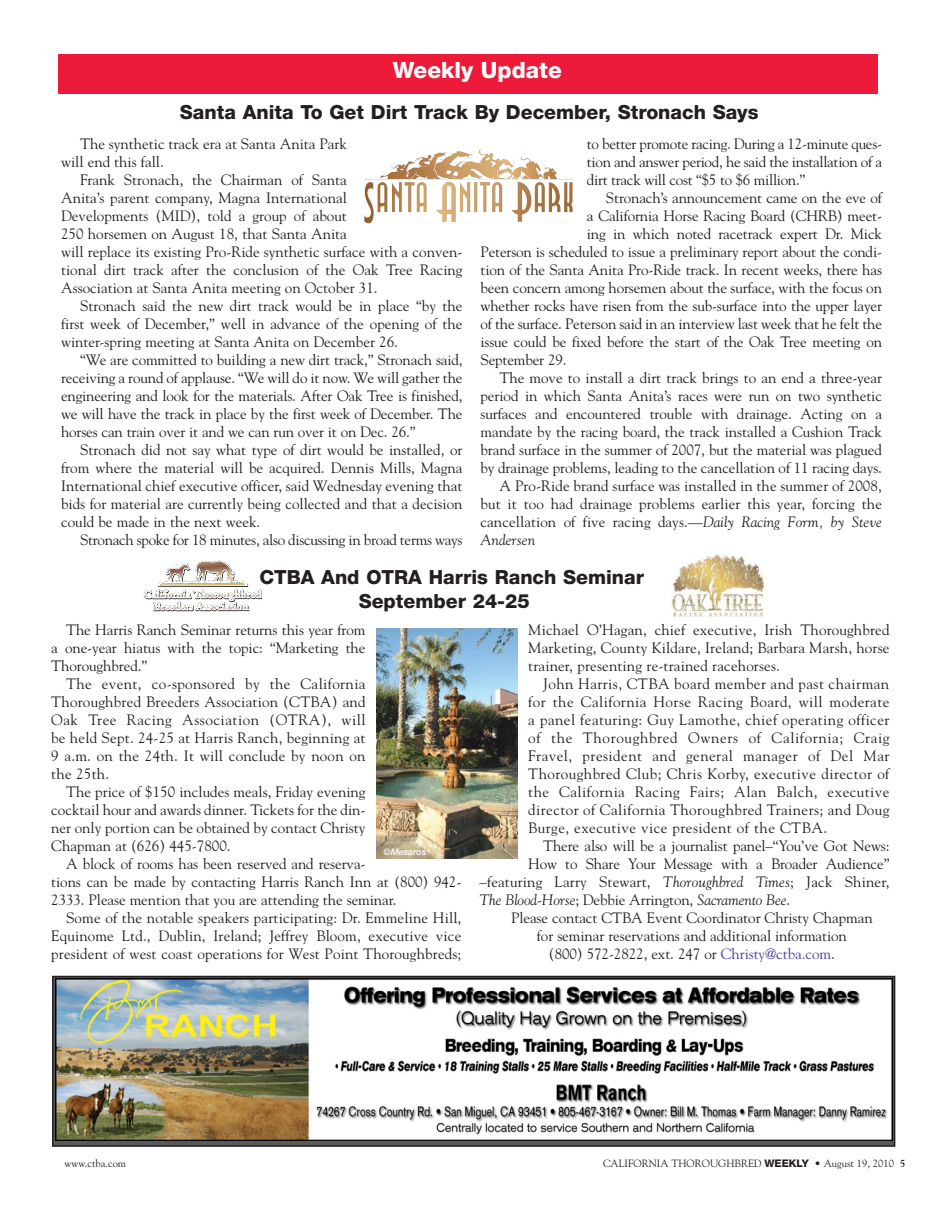
<style>
.page{position:relative;width:945px;height:1215px;background:#fff}
.page>*{position:absolute;margin:0;border:0;box-sizing:border-box;transform-origin:0 0}
.t1{font:800 22.5px "Helvetica Neue";color:#fff}
.t2{font:800 19.5px/23.4px "Helvetica Neue";color:#231f20}
.t3{font:15px/18px "Goudy";letter-spacing:-.005em;color:#231f20;text-align:justify}
.t4{font:italic 15px "Goudy";letter-spacing:-.01em;color:#231f20}
.t5{font:10.5px "Goudy";color:#231f20}
.t6{font:italic 500 9px "Helvetica Neue";color:#fff}
.s1{font-style:italic}
.s2{font-style:normal}
.s3{color:#4e3c98}
.s4{font-family:"Helvetica Neue";font-weight:800}
.s5{font-weight:700}
</style>
<div class="page">
<div style="left:58px;top:54px;width:820px;height:40px;background:#ed1a3a"></div>
<img style="left:376px;top:628px;width:142px;height:231px">
<img style="left:671px;top:553px;width:94px;height:64px">
<svg style="left:144px;top:561px;width:118px;height:51px"></svg>
<svg style="left:55px;top:979px;width:837px;height:165px;background:#424344"></svg>
<img style="left:56px;top:979px;width:836px;height:161px">
<div style="left:52px;top:976px;width:843px;height:171px;border:2px solid #231f20"></div>
<img style="left:380px;top:162px;width:28px;height:17px">
<h1 class="t1" style="left:393px;top:62px;width:171px">Weekly Update</h1>
<h2 class="t2" style="left:180px;top:102px;width:580px">Santa Anita To Get Dirt Track By December, Stronach Says</h2>
<p class="t3" style="left:61px;top:136px;width:287px;text-indent:19px">The synthetic track era at Santa Anita Park will end this fall.</p>
<p class="t3" style="left:61px;top:172px;width:403px;text-align:left;text-indent:19px">Frank Stronach, the Chairman of Santa<br>Anita’s parent company, Magna International<br>Developments (MID), told a group of about<br>250 horsemen on August 18, that Santa Anita<br>will replace its existing Pro-Ride synthetic surface with a conven&shy;tional dirt track after the conclusion of the Oak Tree Racing Association at Santa Anita meeting on October 31.</p>
<p class="t3" style="left:61px;top:298px;width:403px;text-indent:19px">Stronach said the new dirt track would be in place “by the first week of December,” well in advance of the opening of the winter-spring meeting at Santa Anita on December 26.</p>
<p class="t3" style="left:61px;top:352px;width:403px;text-indent:19px">“We are committed to building a new dirt track,” Stronach said, receiving a round of applause. “We will do it now. We will gather the engineering and look for the materials. After Oak Tree is finished, we will have the track in place by the first week of December. The horses can train over it and we can run over it on Dec. 26.”</p>
<p class="t3" style="left:61px;top:442px;width:403px;text-indent:19px">Stronach did not say what type of dirt would be installed, or from where the material will be acquired. Dennis Mills, Magna International chief executive officer, said Wednesday evening that bids for material are currently being collected and that a decision could be made in the next week.</p>
<p class="t3" style="left:80px;top:532px;width:384px">Stronach spoke for 18 minutes, also discussing in broad terms ways</p>
<p class="t3" style="left:587px;top:136px;width:297px">to better promote racing. During a 12-minute ques&shy;tion and answer period, he said the installation of a dirt track will cost “$5 to $6 million.”</p>
<p class="t3" style="left:606px;top:190px;width:278px">Stronach’s announcement came on the eve of</p>
<p class="t3" style="left:587px;top:208px;width:297px">a California Horse Racing Board (CHRB) meet-</p>
<p class="t3" style="left:587px;top:226px;width:297px">ing in which noted racetrack expert Dr. Mick</p>
<p class="t3" style="left:481px;top:244px;width:403px">Peterson is scheduled to issue a preliminary report about the condi-</p>
<p class="t3" style="left:481px;top:262px;width:403px">tion of the Santa Anita Pro-Ride track. In recent weeks, there has</p>
<p class="t3" style="left:481px;top:280px;width:403px">been concern among horsemen about the surface, with the focus on</p>
<p class="t3" style="left:481px;top:298px;width:403px">whether rocks have risen from the sub-surface into the upper layer</p>
<p class="t3" style="left:481px;top:316px;width:403px">of the surface. Peterson said in an interview last week that he felt the</p>
<p class="t3" style="left:481px;top:334px;width:403px">issue could be fixed before the start of the Oak Tree meeting on</p>
<p class="t3" style="left:481px;top:352px;width:88px">September 29.</p>
<p class="t3" style="left:500px;top:370px;width:384px">The move to install a dirt track brings to an end a three-year</p>
<p class="t3" style="left:481px;top:388px;width:403px">period in which Santa Anita’s races were run on two synthetic</p>
<p class="t3" style="left:481px;top:406px;width:403px">surfaces and encountered trouble with drainage. Acting on a</p>
<p class="t3" style="left:481px;top:424px;width:403px">mandate by the racing board, the track installed a Cushion Track</p>
<p class="t3" style="left:481px;top:442px;width:403px">brand surface in the summer of 2007, but the material was plagued</p>
<p class="t3" style="left:481px;top:460px;width:403px">by drainage problems, leading to the cancellation of 11 racing days.</p>
<p class="t3" style="left:500px;top:478px;width:384px">A Pro-Ride brand surface was installed in the summer of 2008,</p>
<p class="t3" style="left:481px;top:496px;width:403px">but it too had drainage problems earlier this year, forcing the</p>
<p class="t3" style="left:481px;top:514px;width:403px">cancellation of five racing days.<span class="s1">—Daily Racing Form, by Steve</span></p>
<p class="t4" style="left:481px;top:534px;width:56px">Andersen</p>
<h2 class="t2" style="left:359px;top:567px;width:287px;text-indent:-99px">CTBA And OTRA Harris Ranch Seminar<br>September 24-25</h2>
<p class="t3" style="left:51px;top:622px;width:316px;text-indent:15px">The Harris Ranch Seminar returns this year from a one-year hiatus with the topic: “Marketing the Thoroughbred.”</p>
<p class="t3" style="left:51px;top:676px;width:316px;text-indent:15px">The event, co-sponsored by the California Thoroughbred Breeders Association (CTBA) and Oak Tree Racing Association (OTRA), will be held Sept. 24-25 at Harris Ranch, beginning at 9 a.m. on the 24th. It will conclude by noon on the 25th.</p>
<p class="t3" style="left:51px;top:784px;width:316px;text-indent:15px">The price of $150 includes meals, Friday evening cocktail hour and awards dinner. Tickets for the din&shy;ner only portion can be obtained by contact Christy Chapman at (626) 445-7800.</p>
<p class="t3" style="left:51px;top:856px;width:412px;text-align:left;text-indent:15px">A block of rooms has been reserved and reserva-<br>tions can be made by contacting Harris Ranch Inn at (800) 942-<br>2333. Please mention that you are attending the seminar.</p>
<p class="t3" style="left:51px;top:910px;width:412px;text-indent:15px">Some of the notable speakers participating: Dr. Emmeline Hill, Equinome Ltd., Dublin, Ireland; Jeffrey Bloom, executive vice president of west coast operations for West Point Thoroughbreds;</p>
<p class="t6" style="left:384px;top:848px;width:44px">©Mesaros</p>
<p class="t3" style="left:528px;top:622px;width:363px">Michael O’Hagan, chief executive, Irish Thoroughbred Marketing, County Kildare, Ireland; Barbara Marsh, horse trainer, presenting re-trained racehorses.</p>
<p class="t3" style="left:528px;top:676px;width:363px;text-indent:15px">John Harris, CTBA board member and past chairman for the California Horse Racing Board, will moderate a panel featuring: Guy Lamothe, chief operating officer of the Thoroughbred Owners of California; Craig Fravel, president and general manager of Del Mar Thoroughbred Club; Chris Korby, executive director of the California Racing Fairs; Alan Balch, executive director of California Thoroughbred Trainers; and Doug Burge, executive vice president of the CTBA.</p>
<p class="t3" style="left:543px;top:838px;width:348px">There also will be a journalist panel–“You’ve Got News:</p>
<p class="t3" style="left:528px;top:856px;width:363px">How to Share Your Message with a Broader Audience”</p>
<p class="t3" style="left:479px;top:874px;width:412px">–featuring Larry Stewart, <span class="s1">Thoroughbred Times</span>; Jack Shiner,</p>
<p class="t4" style="left:479px;top:894px;width:313px">The Blood-Horse<span class="s2">; Debbie Arrington,</span> Sacramento Bee<span class="s2">.</span></p>
<p class="t3" style="left:511px;top:910px;width:363px">Please contact CTBA Event Coordinator Christy Chapman</p>
<p class="t3" style="left:537px;top:928px;width:312px">for seminar reservations and additional information</p>
<p class="t3" style="left:549px;top:946px;width:287px">(800) 572-2822, ext. 247 or <span class="s3">Christy@ctba.com</span>.</p>
<p class="t5" style="left:64px;top:1159px;width:63px">www.ctba.com</p>
<p class="t5" style="left:603px;top:1159px;width:304px">CALIFORNIA THOROUGHBRED <span class="s4">WEEKLY</span> • August 19, 2010 <span class="s5">5</span></p>
</div>
